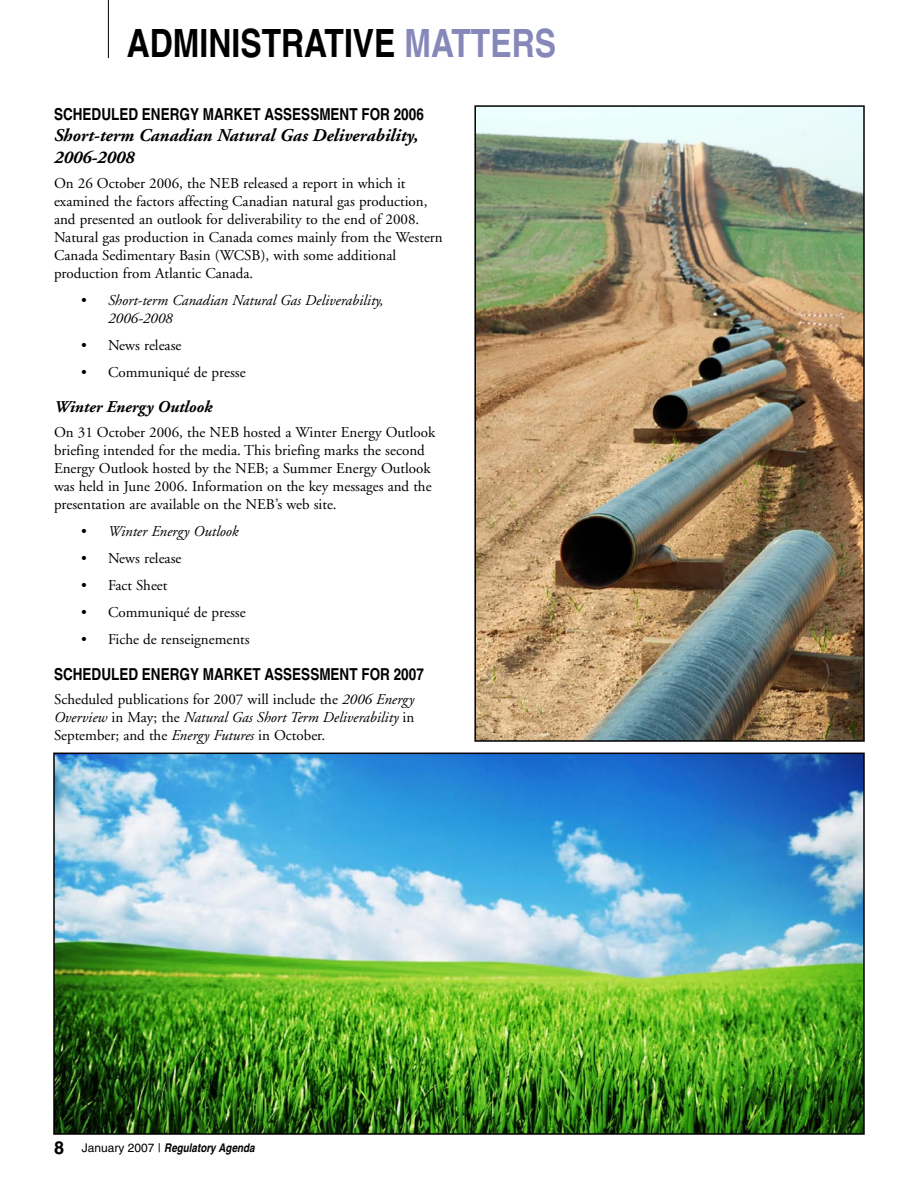
<style>
.page{position:relative;width:918px;height:1188px;background:#fff}
.page>*{position:absolute;margin:0;border:0;box-sizing:border-box;transform-origin:0 0}
.t1{font:700 condensed 39px "Helvetica";color:#000}
.t2{font:italic 700 18px/21.6px "Adobe Garamond";color:#000}
.t3{font:700 condensed 16.5px "Helvetica";color:#000}
.t4{font:italic 700 16.5px "Adobe Garamond";color:#000}
.t5{font:15px/18px "Adobe Garamond";color:#000}
.t6{font:italic 15px/18px "Adobe Garamond";color:#000}
.t7{font:italic 700 condensed 12px "Helvetica";color:#000}
.s1{color:#8788ba}
.s2{font-style:normal}
.s3{font-style:italic}
.s4{font-style:normal;font-stretch:normal;font-size:18px}
.s5{font-weight:400;font-style:normal;font-stretch:normal}
</style>
<div class="page">
<hr style="left:108px;top:0;width:1px;height:58px;background:#000">
<img style="left:56px;top:756px;width:806px;height:376px">
<div style="left:53px;top:753px;width:812px;height:382px;border:2px solid #000"></div>
<img style="left:477px;top:108px;width:385px;height:631px">
<div style="left:474px;top:105px;width:391px;height:637px;border:2px solid #000"></div>
<h1 class="t1" style="left:127px;top:19px;width:431px">ADMINISTRATIVE <span class="s1">MATTERS</span></h1>
<p class="t3" style="left:54px;top:104px;width:371px">SCHEDULED ENERGY MARKET ASSESSMENT FOR 2006</p>
<p class="t2" style="left:54px;top:125px;width:366px">Short-term Canadian Natural Gas Deliverability,<br>2006-2008</p>
<p class="t5" style="left:54px;top:174px;width:390px">On 26 October 2006, the NEB released a report in which it examined the factors affecting Canadian natural gas production, and presented an outlook for deliverability to the end of 2008.<br>Natural gas production in Canada comes mainly from the Western Canada Sedimentary Basin (WCSB), with some additional production from Atlantic Canada.</p>
<p class="t6" style="left:108px;top:291px;width:277px;text-indent:-27px"><span class="s2">•</span> Short-term Canadian Natural Gas Deliverability,<br>2006-2008</p>
<p class="t5" style="left:81px;top:336px;width:102px">• News release</p>
<p class="t5" style="left:81px;top:363px;width:166px">• Communiqué de presse</p>
<p class="t4" style="left:54px;top:398px;width:160px">Winter Energy Outlook</p>
<p class="t5" style="left:54px;top:424px;width:383px">On 31 October 2006, the NEB hosted a Winter Energy Outlook briefing intended for the media. This briefing marks the second Energy Outlook hosted by the NEB; a Summer Energy Outlook was held in June 2006. Information on the key messages and the presentation are available on the NEB’s web site.</p>
<p class="t6" style="left:81px;top:523px;width:159px"><span class="s2">•</span> Winter Energy Outlook</p>
<p class="t5" style="left:81px;top:550px;width:102px">• News release</p>
<p class="t5" style="left:81px;top:577px;width:88px">• Fact Sheet</p>
<p class="t5" style="left:81px;top:604px;width:166px">• Communiqué de presse</p>
<p class="t5" style="left:81px;top:631px;width:170px">• Fiche de renseignements</p>
<p class="t3" style="left:54px;top:664px;width:371px">SCHEDULED ENERGY MARKET ASSESSMENT FOR 2007</p>
<p class="t5" style="left:54px;top:691px;width:362px;text-align:justify">Scheduled publications for 2007 will include the <span class="s3">2006 Energy Overview</span> in May; the <span class="s3">Natural Gas Short Term Deliverability</span> in September; and the <span class="s3">Energy Futures</span> in October.</p>
<p class="t7" style="left:54px;top:1141px;width:202px"><span class="s4">8</span> <span class="s5">January 2007 |</span> Regulatory Agenda</p>
</div>
